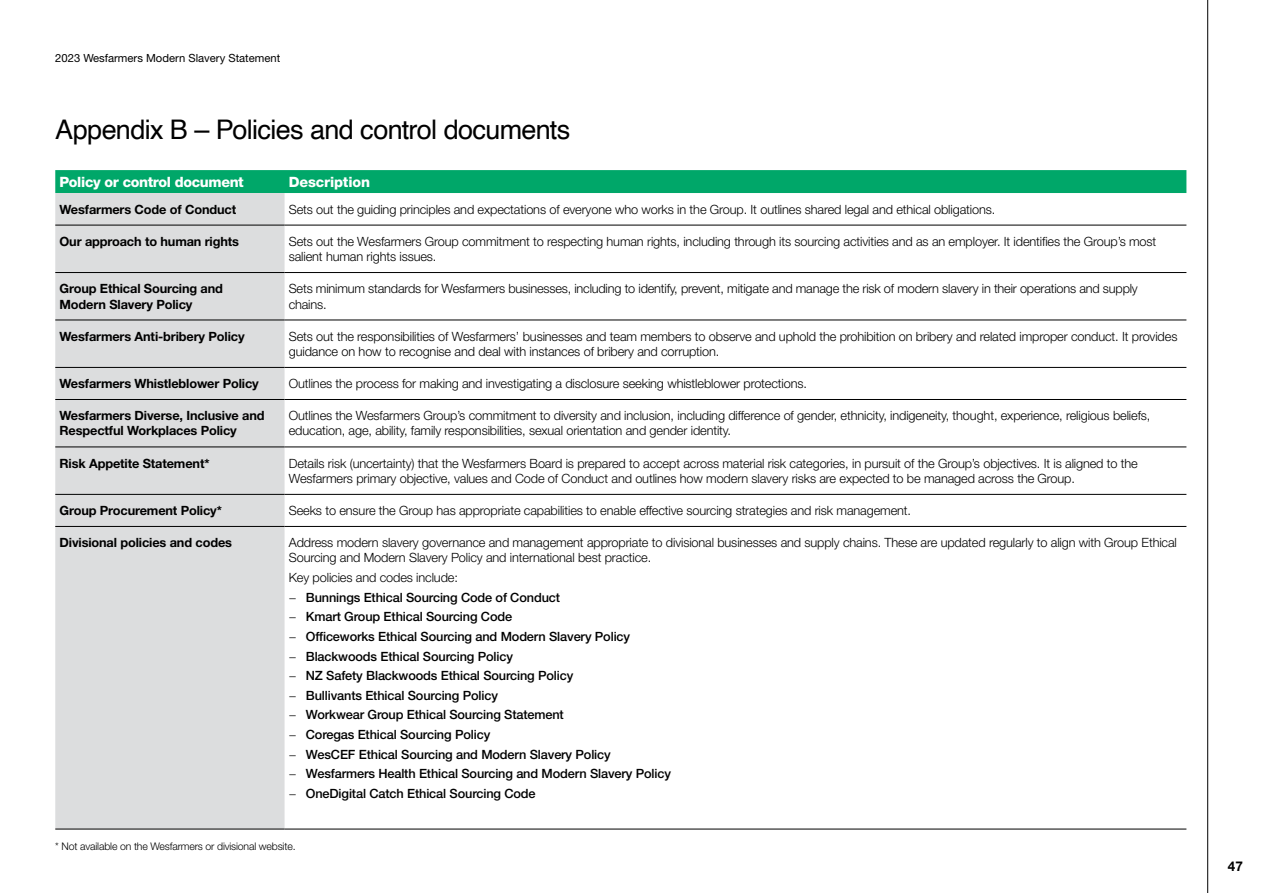
<style>
.page{position:relative;width:1263px;height:893px;background:#fff}
.page>*{position:absolute;margin:0;border:0;box-sizing:border-box;transform-origin:0 0}
.t1{font:27px "Helvetica";letter-spacing:-.025em;color:#000}
.t2{font:800 14.25px "Helvetica Neue LT Std";letter-spacing:-.025em;color:#fff}
.t3{font:700 13.5px "Helvetica Neue LT Std";color:#000}
.t4{font:300 12.75px/15.5px "Helvetica Neue LT Std";letter-spacing:-.01em;color:#000}
.t5{font:500 12.75px/19.6px "Helvetica Neue LT Std";letter-spacing:-.01em;color:#000}
.t6{font:700 12.75px/15.5px "Helvetica Neue LT Std";letter-spacing:-.01em;color:#000}
.t7{font:11.25px "Helvetica Neue LT Std";color:#000}
.t8{font:300 10.5px "Helvetica Neue LT Std";letter-spacing:-.015em;color:#000}
.s1{font-weight:300}
</style>
<div class="page">
<div style="left:55px;top:170px;width:1131px;height:23px;background:#00a769"></div>
<div style="left:55px;top:193px;width:230px;height:636px;background:#dcddde"></div>
<hr style="left:55px;top:225px;width:230px;height:1px;background:#000">
<hr style="left:285px;top:225px;width:901px;height:1px;background:#000">
<hr style="left:55px;top:272px;width:230px;height:1px;background:#000">
<hr style="left:285px;top:272px;width:901px;height:1px;background:#000">
<hr style="left:55px;top:320px;width:230px;height:1px;background:#000">
<hr style="left:285px;top:320px;width:901px;height:1px;background:#000">
<hr style="left:55px;top:367px;width:230px;height:1px;background:#000">
<hr style="left:285px;top:367px;width:901px;height:1px;background:#000">
<hr style="left:55px;top:399px;width:230px;height:1px;background:#000">
<hr style="left:285px;top:399px;width:901px;height:1px;background:#000">
<hr style="left:55px;top:447px;width:230px;height:1px;background:#000">
<hr style="left:285px;top:447px;width:901px;height:1px;background:#000">
<hr style="left:55px;top:494px;width:230px;height:1px;background:#000">
<hr style="left:285px;top:494px;width:901px;height:1px;background:#000">
<hr style="left:55px;top:526px;width:230px;height:1px;background:#000">
<hr style="left:285px;top:526px;width:901px;height:1px;background:#000">
<hr style="left:55px;top:829px;width:230px;height:1px;background:#000">
<hr style="left:285px;top:829px;width:901px;height:1px;background:#000">
<hr style="left:1207px;top:0;width:1px;height:893px;background:#000">
<p class="t7" style="left:55px;top:51px;width:227px">2023 Wesfarmers Modern Slavery Statement</p>
<h1 class="t1" style="left:55px;top:109px;width:516px">Appendix B – Policies and control documents</h1>
<p class="t2" style="left:60px;top:173px;width:186px">Policy or control document</p>
<p class="t2" style="left:289px;top:173px;width:83px">Description</p>
<p class="t6" style="left:60px;top:201px;width:178px">Wesfarmers Code of Conduct</p>
<p class="t4" style="left:289px;top:201px;width:708px">Sets out the guiding principles and expectations of everyone who works in the Group. It outlines shared legal and ethical obligations.</p>
<p class="t6" style="left:60px;top:233px;width:181px">Our approach to human rights</p>
<p class="t4" style="left:289px;top:233px;width:869px">Sets out the Wesfarmers Group commitment to respecting human rights, including through its sourcing activities and as an employer. It identifies the Group’s most salient human rights issues.</p>
<p class="t6" style="left:60px;top:281px;width:165px">Group Ethical Sourcing and<br>Modern Slavery Policy</p>
<p class="t4" style="left:289px;top:281px;width:850px">Sets minimum standards for Wesfarmers businesses, including to identify, prevent, mitigate and manage the risk of modern slavery in their operations and supply chains.</p>
<p class="t6" style="left:60px;top:328px;width:187px">Wesfarmers Anti-bribery Policy</p>
<p class="t4" style="left:289px;top:328px;width:890px">Sets out the responsibilities of Wesfarmers’ businesses and team members to observe and uphold the prohibition on bribery and related improper conduct. It provides guidance on how to recognise and deal with instances of bribery and corruption.</p>
<p class="t6" style="left:60px;top:375px;width:201px">Wesfarmers Whistleblower Policy</p>
<p class="t4" style="left:289px;top:375px;width:520px">Outlines the process for making and investigating a disclosure seeking whistleblower protections.</p>
<p class="t6" style="left:60px;top:408px;width:207px">Wesfarmers Diverse, Inclusive and<br>Respectful Workplaces Policy</p>
<p class="t4" style="left:289px;top:408px;width:863px">Outlines the Wesfarmers Group’s commitment to diversity and inclusion, including difference of gender, ethnicity, indigeneity, thought, experience, religious beliefs, education, age, ability, family responsibilities, sexual orientation and gender identity.</p>
<p class="t6" style="left:60px;top:455px;width:152px">Risk Appetite Statement*</p>
<p class="t4" style="left:289px;top:455px;width:851px">Details risk (uncertainty) that the Wesfarmers Board is prepared to accept across material risk categories, in pursuit of the Group’s objectives. It is aligned to the<br>Wesfarmers primary objective, values and Code of Conduct and outlines how modern slavery risks are expected to be managed across the Group.</p>
<p class="t6" style="left:60px;top:502px;width:164px">Group Procurement Policy*</p>
<p class="t4" style="left:289px;top:502px;width:624px">Seeks to ensure the Group has appropriate capabilities to enable effective sourcing strategies and risk management.</p>
<p class="t6" style="left:60px;top:534px;width:174px">Divisional policies and codes</p>
<p class="t4" style="left:289px;top:534px;width:890px">Address modern slavery governance and management appropriate to divisional businesses and supply chains. These are updated regularly to align with Group Ethical<br>Sourcing and Modern Slavery Policy and international best practice.</p>
<p class="t5" style="left:289px;top:568px;width:384px"><span class="s1">Key policies and codes include:<br>−</span> Bunnings Ethical Sourcing Code of Conduct<br><span class="s1">−</span> Kmart Group Ethical Sourcing Code<br><span class="s1">−</span> Officeworks Ethical Sourcing and Modern Slavery Policy<br><span class="s1">−</span> Blackwoods Ethical Sourcing Policy<br><span class="s1">−</span> NZ Safety Blackwoods Ethical Sourcing Policy<br><span class="s1">−</span> Bullivants Ethical Sourcing Policy<br><span class="s1">−</span> Workwear Group Ethical Sourcing Statement<br><span class="s1">−</span> Coregas Ethical Sourcing Policy<br><span class="s1">−</span> WesCEF Ethical Sourcing and Modern Slavery Policy<br><span class="s1">−</span> Wesfarmers Health Ethical Sourcing and Modern Slavery Policy <span class="s1">−</span> OneDigital Catch Ethical Sourcing Code</p>
<p class="t8" style="left:55px;top:839px;width:242px">* Not available on the Wesfarmers or divisional website.</p>
<p class="t3" style="left:1228px;top:858px;width:17px">47</p>
</div>
